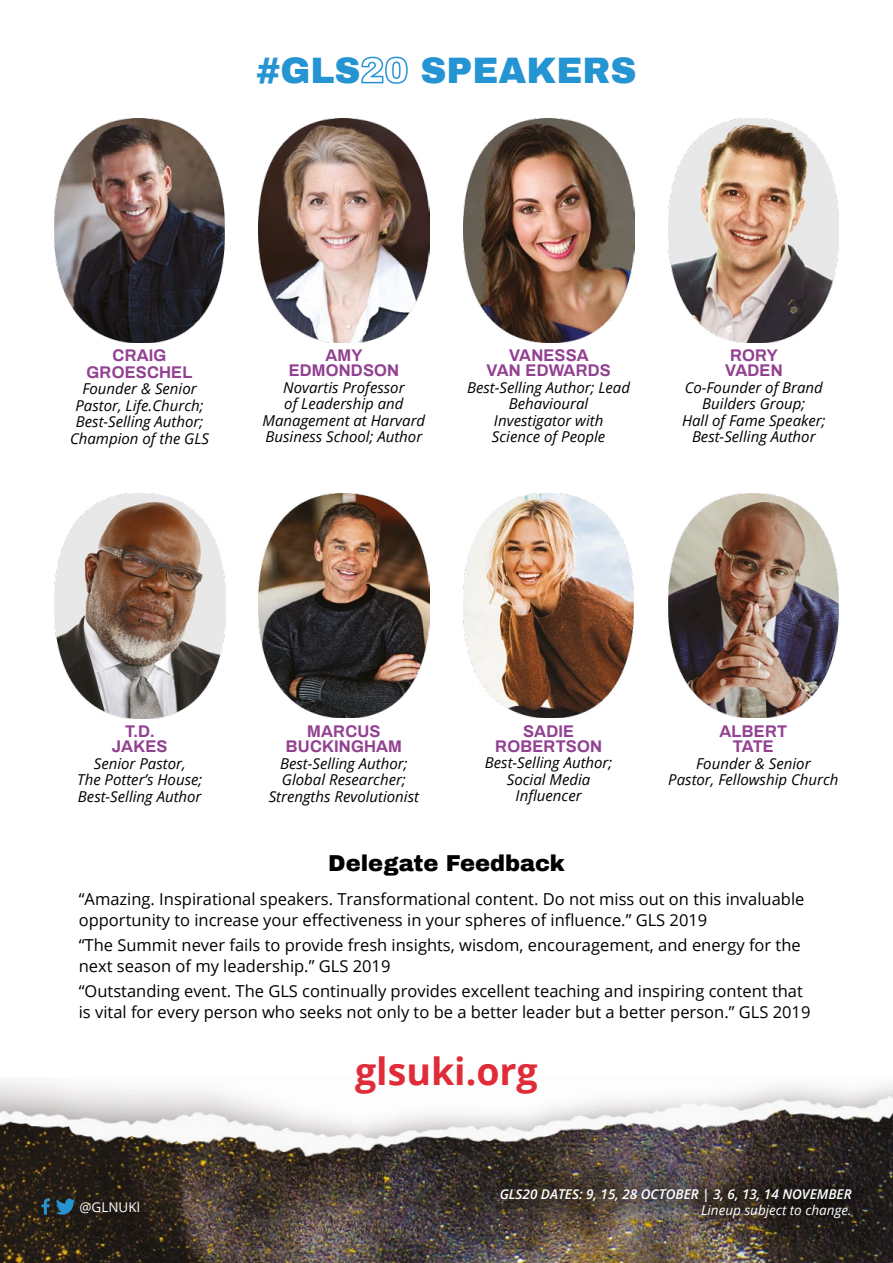
<style>
.page{position:relative;width:893px;height:1263px;background:#fff}
.page>*{position:absolute;margin:0;border:0;box-sizing:border-box;transform-origin:0 0}
.t1{font:700 37.5px "Open Sans";color:#df2c38}
.t2{font:900 36px "Archivo";color:#2594d2}
.t3{font:900 22.5px "Archivo";color:#000}
.t4{font:16.5px/21px "Open Sans";color:#000}
.t5{font:700 16.5px/15px "Archivo";letter-spacing:.01em;color:#924091;text-align:center}
.t6{font:italic 15px/16.5px "Open Sans";color:#000;text-align:center}
.t7{font:italic 600 13.5px "Open Sans";color:#fff}
.t8{font:italic 13.5px "Open Sans";color:#fff}
.t9{font:13.5px "Open Sans";color:#fff}
</style>
<div class="page">
<img style="left:0;top:1081px;width:893px;height:182px">
<img style="left:54px;top:118px;width:171px;height:224px">
<img style="left:259px;top:118px;width:170px;height:224px">
<img style="left:54px;top:493px;width:171px;height:225px">
<img style="left:668px;top:493px;width:171px;height:224px">
<img style="left:259px;top:493px;width:170px;height:224px">
<img style="left:463px;top:493px;width:171px;height:224px">
<img style="left:463px;top:118px;width:171px;height:225px">
<img style="left:669px;top:118px;width:170px;height:224px">
<svg style="left:361px;top:56px;width:47px;height:28px"></svg>
<svg style="left:56px;top:1198px;width:19px;height:16px"></svg>
<svg style="left:41px;top:1198px;width:9px;height:16px"></svg>
<div style="left:472px;top:1160px;width:407px;height:86px;background:#000;opacity:.75"></div>
<h2 class="t2" style="left:257px;top:48px;width:105px">#GLS</h2>
<h2 class="t2" style="left:420px;top:48px;width:217px">SPEAKERS</h2>
<p class="t5" style="left:87px;top:347px;width:107px;line-height:16.5px">CRAIG<br>GROESCHEL</p>
<p class="t6" style="left:70px;top:380px;width:141px">Founder &amp; Senior<br>Pastor, Life.Church;<br>Best-Selling Author;<br>Champion of the GLS</p>
<p class="t5" style="left:289px;top:347px;width:112px">AMY<br>EDMONDSON</p>
<p class="t6" style="left:262px;top:379px;width:164px">Novartis Professor<br>of Leadership and<br>Management at Harvard<br>Business School; Author</p>
<p class="t5" style="left:486px;top:347px;width:126px">VANESSA<br>VAN EDWARDS</p>
<p class="t6" style="left:467px;top:379px;width:164px">Best-Selling Author; Lead<br>Behavioural<br>Investigator with<br>Science of People</p>
<p class="t5" style="left:725px;top:347px;width:59px">RORY<br>VADEN</p>
<p class="t6" style="left:682px;top:379px;width:145px">Co-Founder of Brand<br>Builders Group;<br>Hall of Fame Speaker;<br>Best-Selling Author</p>
<p class="t5" style="left:112px;top:723px;width:57px">T.D.<br>JAKES</p>
<p class="t6" style="left:77px;top:754px;width:127px">Senior Pastor,<br>The Potter’s House;<br>Best-Selling Author</p>
<p class="t5" style="left:286px;top:723px;width:118px">MARCUS<br>BUCKINGHAM</p>
<p class="t6" style="left:269px;top:754px;width:152px">Best-Selling Author;<br>Global Researcher;<br>Strengths Revolutionist</p>
<p class="t5" style="left:495px;top:723px;width:108px">SADIE<br>ROBERTSON</p>
<p class="t6" style="left:485px;top:754px;width:129px">Best-Selling Author;<br>Social Media<br>Influencer</p>
<p class="t5" style="left:719px;top:723px;width:69px">ALBERT<br>TATE</p>
<p class="t6" style="left:668px;top:754px;width:172px">Founder &amp; Senior<br>Pastor, Fellowship Church</p>
<h3 class="t3" style="left:328px;top:849px;width:238px">Delegate Feedback</h3>
<p class="t4" style="left:79px;top:888px;width:727px">“Amazing. Inspirational speakers. Transformational content. Do not miss out on this invaluable opportunity to increase your effectiveness in your spheres of influence.” GLS 2019</p>
<p class="t4" style="left:79px;top:934px;width:723px">“The Summit never fails to provide fresh insights, wisdom, encouragement, and energy for the next season of my leadership.” GLS 2019</p>
<p class="t4" style="left:79px;top:980px;width:733px">“Outstanding event. The GLS continually provides excellent teaching and inspiring content that is vital for every person who seeks not only to be a better leader but a better person.” GLS 2019</p>
<p class="t9" style="left:79px;top:1197px;width:63px">@GLNUKI</p>
<h1 class="t1" style="left:355px;top:1045px;width:184px">glsuki.org</h1>
<p class="t7" style="left:500px;top:1185px;width:353px">GLS20 DATES: 9, 15, 28 OCTOBER | 3, 6, 13, 14 NOVEMBER</p>
<p class="t8" style="left:701px;top:1201px;width:152px">Lineup subject to change.</p>
</div>
